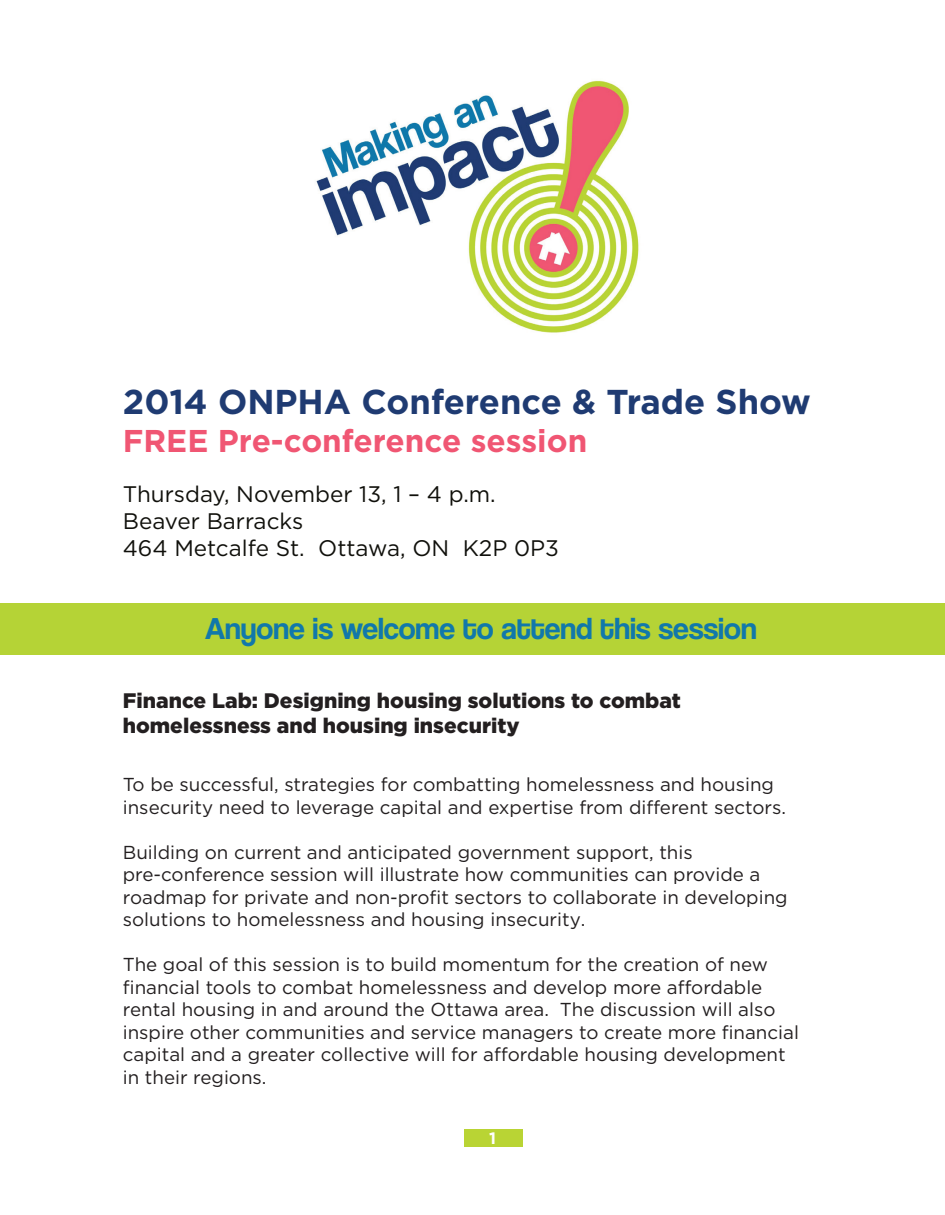
<style>
.page{position:relative;width:945px;height:1215px;background:#fff}
.page>*{position:absolute;margin:0;border:0;box-sizing:border-box;transform-origin:0 0}
.t1{font:700 34.5px "Gotham";color:#1f3b72}
.t2{font:31.5px "Coolvetica Rg";color:#1178aa}
.t3{font:700 31.5px "Gotham";color:#f05673}
.t4{font:22.5px/27px "Gotham";color:#10100b}
.t5{font:900 21px/25.2px "Gotham";color:#231f20}
.t6{font:18.75px/22.5px "Gotham";color:#231f20}
.t7{font:700 16.5px "Gotham";color:#fff}
</style>
<div class="page">
<img style="left:316px;top:80px;width:323px;height:253px">
<div style="left:464px;top:1129px;width:59px;height:18px;background:#b9d434"></div>
<div style="left:0;top:603px;width:945px;height:51px;background:#b5d336"></div>
<h1 class="t1" style="left:123px;top:379px;width:690px">2014 ONPHA Conference &amp; Trade Show</h1>
<h2 class="t3" style="left:123px;top:420px;width:466px">FREE Pre-conference session</h2>
<p class="t4" style="left:123px;top:480px;width:438px">Thursday, November 13, 1 – 4 p.m.<br>Beaver Barracks<br>464 Metcalfe St. Ottawa, ON K2P 0P3</p>
<h2 class="t2" style="left:205px;top:610px;width:553px">Anyone is welcome to attend this session</h2>
<p class="t5" style="left:123px;top:688px;width:560px">Finance Lab: Designing housing solutions to combat homelessness and housing insecurity</p>
<p class="t6" style="left:123px;top:773px;width:665px">To be successful, strategies for combatting homelessness and housing insecurity need to leverage capital and expertise from different sectors.</p>
<p class="t6" style="left:123px;top:840px;width:666px">Building on current and anticipated government support, this pre-conference session will illustrate how communities can provide a roadmap for private and non-profit sectors to collaborate in developing solutions to homelessness and housing insecurity.</p>
<p class="t6" style="left:123px;top:953px;width:678px">The goal of this session is to build momentum for the creation of new financial tools to combat homelessness and develop more affordable rental housing in and around the Ottawa area. The discussion will also inspire other communities and service managers to create more financial capital and a greater collective will for affordable housing development in their regions.</p>
<p class="t7" style="left:489px;top:1128px;width:8px">1</p>
</div>
